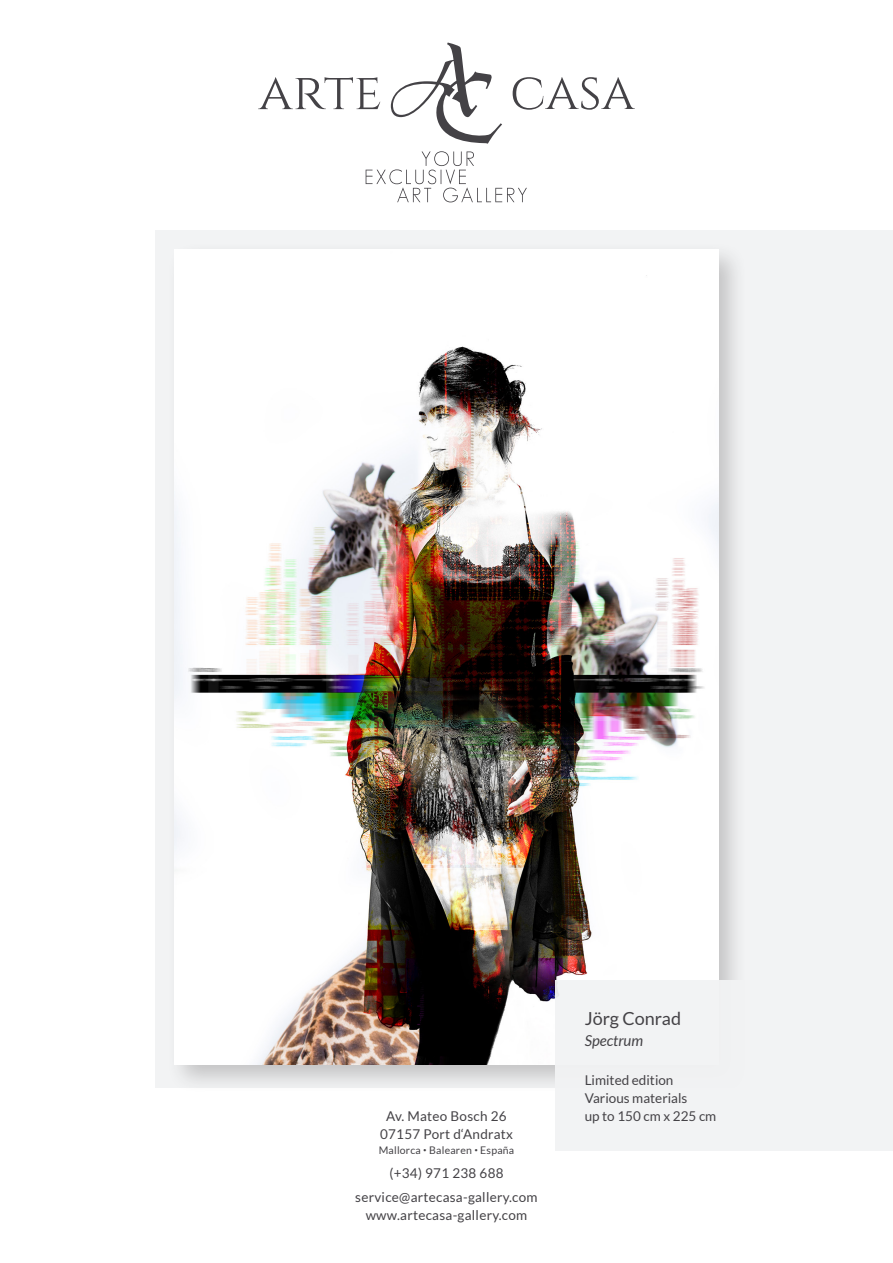
<style>
.page{position:relative;width:893px;height:1263px;background:#fff}
.page>*{position:absolute;margin:0;border:0;box-sizing:border-box;transform-origin:0 0}
.t1{font:18px "Lato";color:#444246}
.t2{font:italic 15px "Lato";color:#444246}
.t3{font:13.5px/18px "Lato";letter-spacing:.02em;color:#444246;text-align:center}
.t4{font:13.5px/18px "Lato";color:#444246}
.t5{font:10.5px "Lato";letter-spacing:.02em;color:#444246}
</style>
<div class="page">
<svg style="left:513px;top:77px;width:122px;height:33px"></svg>
<svg style="left:258px;top:77px;width:122px;height:32px"></svg>
<svg style="left:391px;top:43px;width:111px;height:101px"></svg>
<svg style="left:366px;top:151px;width:161px;height:51px"></svg>
<div style="left:155px;top:230px;width:738px;height:857px;background:#f2f3f4"></div>
<div style="left:166px;top:241px;width:581px;height:853px;background:#231f20;opacity:.23"></div>
<img style="left:175px;top:250px;width:543px;height:815px">
<div style="left:555px;top:980px;width:338px;height:170px;background:#f2f3f4"></div>
<p class="t3" style="left:380px;top:1107px;width:134px">Av. Mateo Bosch 26<br>07157 Port d‘Andratx</p>
<p class="t5" style="left:379px;top:1145px;width:137px">Mallorca <sup>•</sup> Balearen <sup>•</sup> España</p>
<p class="t3" style="left:355px;top:1161px;width:184px;line-height:24px">(+34) 971 238 688 service@artecasa-gallery.com</p>
<p class="t3" style="left:366px;top:1206px;width:163px">www.artecasa-gallery.com</p>
<h1 class="t1" style="left:585px;top:1008px;width:98px">Jörg Conrad</h1>
<p class="t2" style="left:585px;top:1032px;width:60px">Spectrum</p>
<p class="t4" style="left:585px;top:1071px;width:133px">Limited edition<br>Various materials<br>up to 150 cm x 225 cm</p>
</div>
